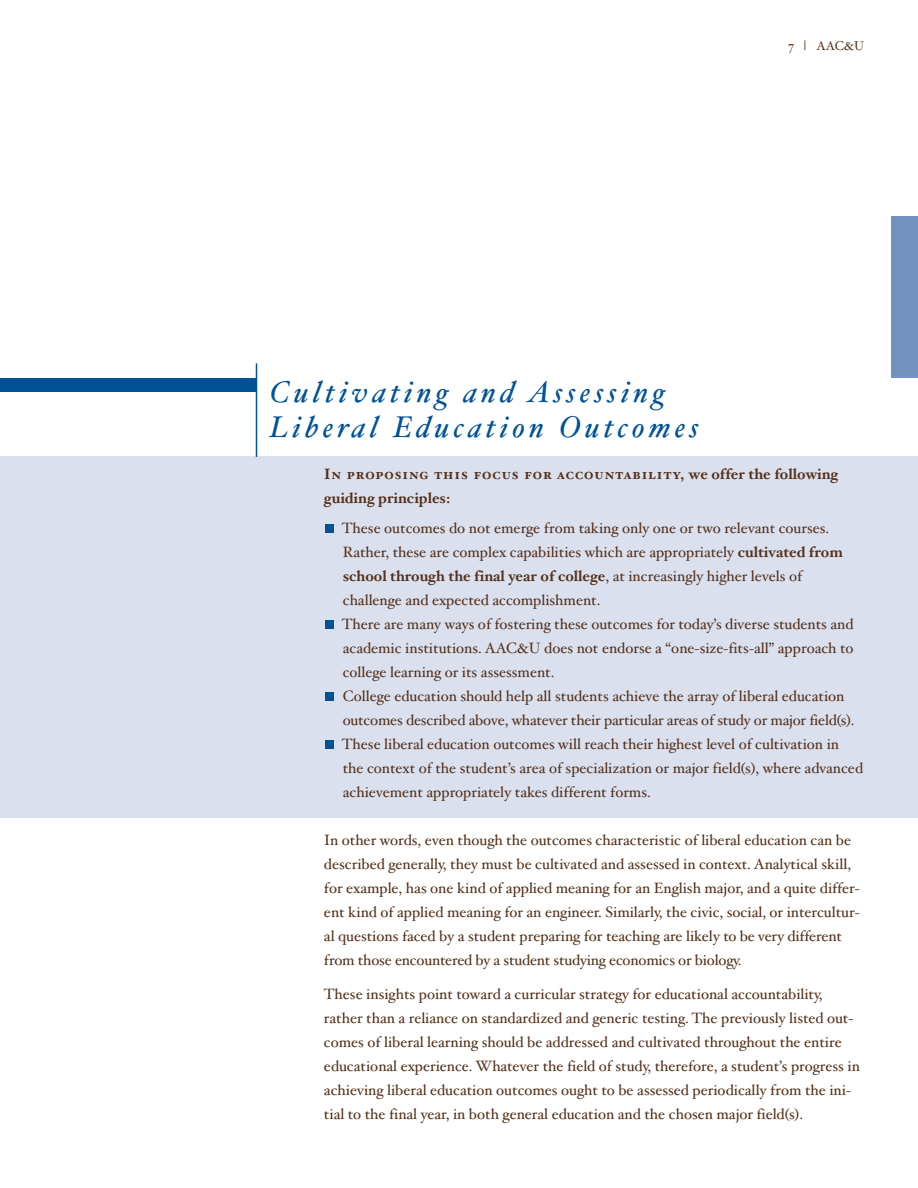
<style>
.page{position:relative;width:918px;height:1188px;background:#fff}
.page>*{position:absolute;margin:0;border:0;box-sizing:border-box;transform-origin:0 0}
.t1{font:italic 30px/34.8px "Hoefler Text";letter-spacing:.14em;color:#005295}
.t2{font:15px/24px "Hoefler Text";color:#543019}
.t3{font:15px "Hoefler Text Bold Small Caps";letter-spacing:.06em;color:#543019}
.t4{font:700 15px "Hoefler Text";color:#543019}
.t5{font:12.75px "Hoefler Text";color:#543019}
.s1{font-size:13.5px}
.s2{font-family:"Hoefler Text Roman Small Caps";font-size:13.5px}
.s3{font-family:"Hoefler Text";font-weight:700}
.s4{font-weight:700}
</style>
<div class="page">
<div style="left:0;top:456px;width:918px;height:362px;background:#dbe0ee"></div>
<div style="left:326px;top:740px;width:8px;height:9px;background:#005295"></div>
<div style="left:326px;top:692px;width:8px;height:9px;background:#005295"></div>
<div style="left:326px;top:620px;width:8px;height:9px;background:#005295"></div>
<div style="left:326px;top:524px;width:8px;height:9px;background:#005295"></div>
<div style="left:891px;top:216px;width:27px;height:162px;background:#7591c0"></div>
<div style="left:0;top:378px;width:256px;height:14px;background:#005295"></div>
<hr style="left:256px;top:363px;width:1px;height:94px;background:#005295">
<p class="t5" style="left:788px;top:41px;width:77px"><span class="s1">7</span> <span class="s2">|</span> AAC&amp;U</p>
<h1 class="t1" style="left:270px;top:379px;width:430px">Cultivating and Assessing<br>Liberal Education Outcomes</h1>
<p class="t3" style="left:324px;top:465px;width:516px">In proposing this focus for accountability, <span class="s3">we offer the following</span></p>
<p class="t4" style="left:324px;top:493px;width:128px">guiding principles:</p>
<p class="t2" style="left:342px;top:518px;width:523px">These outcomes do not emerge from taking only one or two relevant courses.<br>Rather, these are complex capabilities which are appropriately <span class="s4">cultivated from school through the final year of college</span>, at increasingly higher levels of challenge and expected accomplishment.<br>There are many ways of fostering these outcomes for today’s diverse students and academic institutions. AAC&amp;U does not endorse a “one-size-fits-all” approach to college learning or its assessment.<br>College education should help all students achieve the array of liberal education outcomes described above, whatever their particular areas of study or major field(s).<br>These liberal education outcomes will reach their highest level of cultivation in the context of the student’s area of specialization or major field(s), where advanced achievement appropriately takes different forms.</p>
<p class="t2" style="left:324px;top:830px;width:537px">In other words, even though the outcomes characteristic of liberal education can be described generally, they must be cultivated and assessed in context. Analytical skill, for example, has one kind of applied meaning for an English major, and a quite differ&shy;ent kind of applied meaning for an engineer. Similarly, the civic, social, or intercultur&shy;al questions faced by a student preparing for teaching are likely to be very different from those encountered by a student studying economics or biology.</p>
<p class="t2" style="left:324px;top:985px;width:537px">These insights point toward a curricular strategy for educational accountability, rather than a reliance on standardized and generic testing. The previously listed out&shy;comes of liberal learning should be addressed and cultivated throughout the entire educational experience. Whatever the field of study, therefore, a student’s progress in achieving liberal education outcomes ought to be assessed periodically from the ini&shy;tial to the final year, in both general education and the chosen major field(s).</p>
</div>
